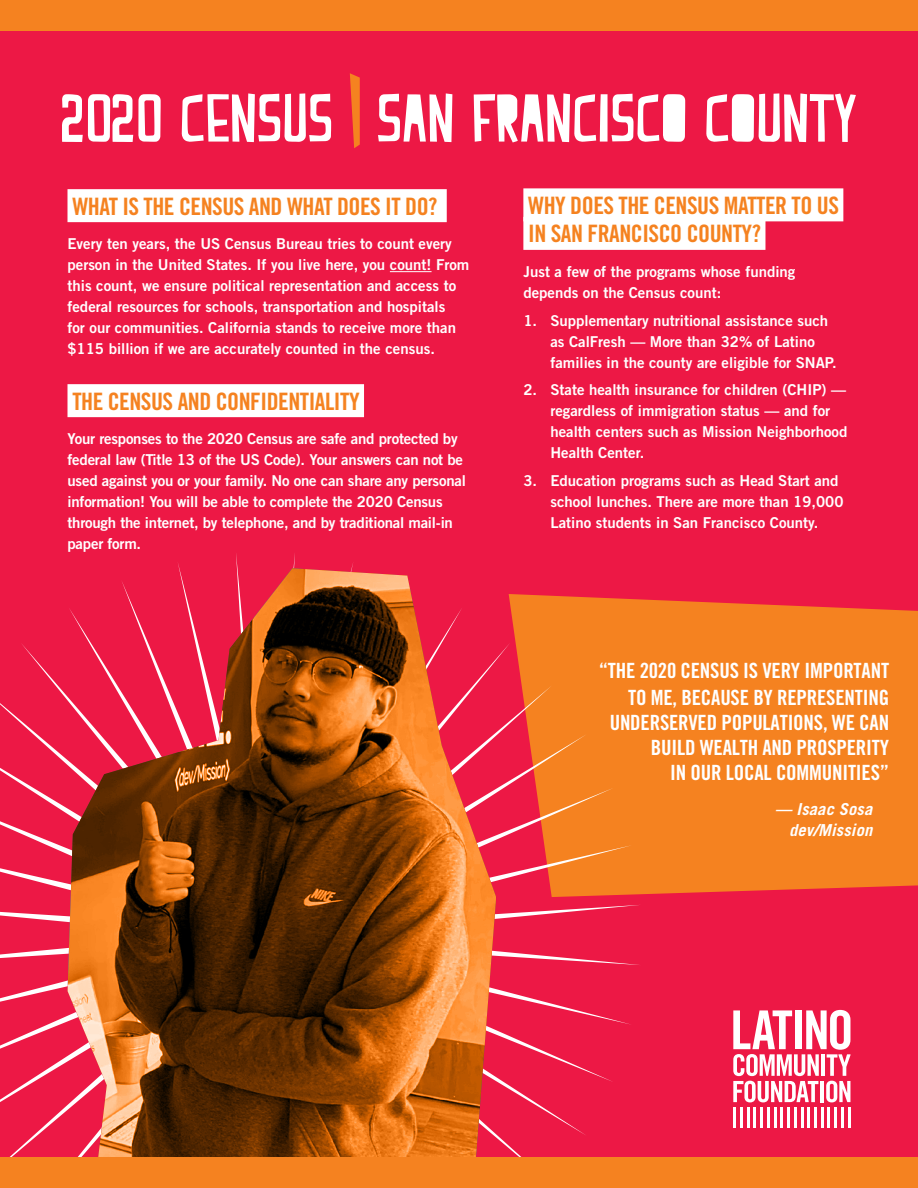
<style>
.page{position:relative;width:918px;height:1188px;background:#ed1845}
.page>*{position:absolute;margin:0;border:0;box-sizing:border-box;transform-origin:0 0}
.t1{font:67.5px "Peach Milk";color:#fff}
.t2{font:24px/28.5px "Trade Gothic LT Std Bd Cn 20";letter-spacing:-.02em;color:#f58220}
.t3{font:21px/25.5px "Trade Gothic LT Std Bd Cn 20";letter-spacing:-.01em;color:#fff;text-align:right}
.t4{font:italic 700 16.5px/21px "Trade Gothic LT Std";letter-spacing:.01em;color:#fff;text-align:right}
.t5{font:15px/21px "Trade Gothic LT Std Bd 2";color:#fff}
.s1{font-family:"Trade Gothic No.20";font-weight:700;font-stretch:condensed}
</style>
<div class="page">
<div style="left:641px;top:599px;width:277px;height:296px;background:#f58220"></div>
<div style="left:0;top:0;width:918px;height:30px;background:#f58220"></div>
<div style="left:68px;top:189px;width:379px;height:33px;background:#fff"></div>
<hr style="left:390px;top:271px;width:42px;height:1px;background:#fff">
<div style="left:68px;top:384px;width:296px;height:33px;background:#fff"></div>
<hr style="left:733px;top:1107px;width:3px;height:21px;background:#fff">
<hr style="left:740px;top:1107px;width:3px;height:21px;background:#fff">
<hr style="left:747px;top:1107px;width:2px;height:21px;background:#fff">
<hr style="left:754px;top:1107px;width:2px;height:21px;background:#fff">
<hr style="left:760px;top:1107px;width:3px;height:21px;background:#fff">
<hr style="left:767px;top:1107px;width:3px;height:21px;background:#fff">
<hr style="left:774px;top:1107px;width:2px;height:21px;background:#fff">
<hr style="left:780px;top:1107px;width:3px;height:21px;background:#fff">
<hr style="left:787px;top:1107px;width:3px;height:21px;background:#fff">
<hr style="left:794px;top:1107px;width:3px;height:21px;background:#fff">
<hr style="left:801px;top:1107px;width:2px;height:21px;background:#fff">
<hr style="left:807px;top:1107px;width:3px;height:21px;background:#fff">
<hr style="left:814px;top:1107px;width:3px;height:21px;background:#fff">
<hr style="left:821px;top:1107px;width:3px;height:21px;background:#fff">
<hr style="left:828px;top:1107px;width:2px;height:21px;background:#fff">
<hr style="left:834px;top:1107px;width:3px;height:21px;background:#fff">
<hr style="left:841px;top:1107px;width:3px;height:21px;background:#fff">
<hr style="left:848px;top:1107px;width:2px;height:21px;background:#fff">
<svg style="left:733px;top:1010px;width:117px;height:92px"></svg>
<div style="left:523px;top:188px;width:320px;height:33px;background:#fff"></div>
<div style="left:523px;top:217px;width:242px;height:33px;background:#fff"></div>
<svg style="left:350px;top:73px;width:10px;height:75px"></svg>
<svg style="left:0;top:553px;width:641px;height:605px"></svg>
<div style="left:0;top:1158px;width:918px;height:30px;background:#f58220"></div>
<svg style="left:68px;top:568px;width:428px;height:590px"></svg>
<p class="t1" style="left:62px;top:79px;width:796px">2020 CENSUS SAN FRANCISCO COUNTY</p>
<p class="t2" style="left:72px;top:192px;width:367px">WHAT IS THE CENSUS AND WHAT DOES IT DO?</p>
<p class="t5" style="left:68px;top:233px;width:403px">Every ten years, the US Census Bureau tries to count every person in the United States. If you live here, you count! From this count, we ensure political representation and access to federal resources for schools, transportation and hospitals<br>for our communities. California stands to receive more than $115 billion if we are accurately counted in the census.</p>
<p class="t2" style="left:72px;top:387px;width:289px">THE CENSUS AND CONFIDENTIALITY</p>
<p class="t5" style="left:68px;top:428px;width:400px">Your responses to the 2020 Census are safe and protected by federal law (Title 13 of the US Code). Your answers can not be used against you or your family. No one can share any personal information! You will be able to complete the 2020 Census through the internet, by telephone, and by traditional mail-in paper form.</p>
<p class="t2" style="left:528px;top:191px;width:312px">WHY DOES THE CENSUS MATTER TO US<br>IN SAN FRANCISCO COUNTY?</p>
<p class="t5" style="left:523px;top:261px;width:274px">Just a few of the programs whose funding depends on the Census count:</p>
<p class="t5" style="left:550px;top:310px;width:288px;text-indent:-27px">1. Supplementary nutritional assistance such as CalFresh — More than 32% of Latino families in the county are eligible for SNAP.</p>
<p class="t5" style="left:550px;top:379px;width:299px;text-indent:-27px">2. State health insurance for children (CHIP) — regardless of immigration status — and for health centers such as Mission Neighborhood Health Center.</p>
<p class="t5" style="left:550px;top:470px;width:295px;text-indent:-27px">3. Education programs such as Head Start and school lunches. There are more than 19,000<br>Latino students in San Francisco County.</p>
<p class="t3" style="left:599px;top:658px;width:292px">“THE 2020 CENSUS IS VERY IMPORTANT<br>TO ME<span class="s1">,</span> BECAUSE BY REPRESENTING<br>UNDERSERVED POPULATIONS<span class="s1">,</span> WE CAN<br>BUILD WEALTH AND PROSPERITY<br>IN OUR LOCAL COMMUNITIES”</p>
<p class="t4" style="left:775px;top:799px;width:99px">— Isaac Sosa dev/Mission</p>
</div>
